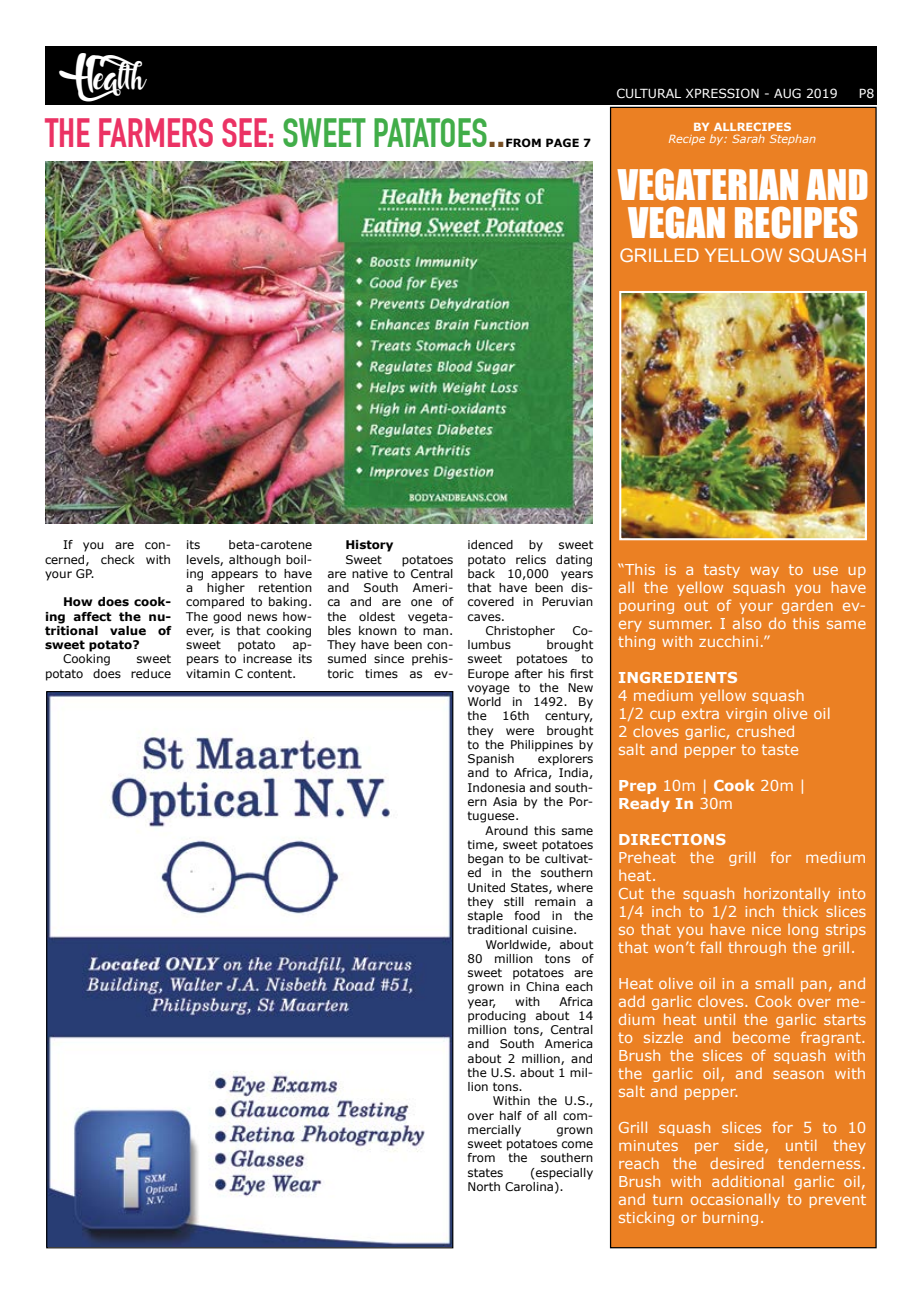
<style>
.page{position:relative;width:922px;height:1294px;background:#fff}
.page>*{position:absolute;margin:0;border:0;box-sizing:border-box;transform-origin:0 0}
.t1{font:700 40px "DIN Condensed";color:#eb3264}
.t2{font:38.75px/37.5px "Impact";color:#fff}
.t3{font:20px "Lostin Wild";color:#fff}
.t4{font:18.75px "Arial";color:#fff}
.t5{font:15px/18px "Verdana";color:#fff;text-align:justify}
.t6{font:700 15px/18px "Verdana";color:#fff}
.t7{font:12.5px "Verdana";color:#fff}
.t8{font:11.88px/14.2px "Verdana";color:#000;text-align:justify}
.t9{font:700 11.88px/14.2px "Verdana";color:#000;text-align:justify}
.t10{font:italic 11.25px "Verdana";color:#fff}
.t11{font:700 11.25px "Verdana";color:#fff}
.t12{font:700 11.25px "Verdana";color:#000}
.s1{color:#41ad49}
.s2{font-size:47.5px;color:#785025}
.s3{font-weight:400}
</style>
<div class="page">
<div style="left:45px;top:46px;width:831px;height:58px;background:#000"></div>
<div style="left:610px;top:107px;width:265px;height:1140px;background:#eb8023"></div>
<img style="left:622px;top:294px;width:241px;height:243px">
<div style="left:619px;top:291px;width:247px;height:249px;border:2px solid #fff"></div>
<img style="left:48px;top:693px;width:403px;height:553px">
<img style="left:45px;top:161px;width:547px;height:362px">
<h3 class="t3" style="left:66px;top:74px;width:114px">H ealth</h3>
<h1 class="t1" style="left:45px;top:109px;width:462px">THE FARMERS SEE: <span class="s1">SWEET PATATOES</span><span class="s2">..</span></h1>
<p class="t12" style="left:505px;top:135px;width:87px">FROM PAGE 7</p>
<p class="t7" style="left:616px;top:85px;width:223px">CULTURAL XPRESSION - AUG 2019</p>
<p class="t7" style="left:858px;top:85px;width:17px">P8</p>
<p class="t11" style="left:692px;top:120px;width:100px">BY ALLRECIPES</p>
<p class="t10" style="left:668px;top:131px;width:149px">Recipe by: Sarah Stephan</p>
<h2 class="t2" style="left:617px;top:165px;width:252px">VEGATERIAN AND<br>VEGAN RECIPES</h2>
<h3 class="t4" style="left:619px;top:243px;width:249px">GRILLED YELLOW SQUASH</h3>
<p class="t8" style="left:45px;top:538px;width:128px;text-indent:18px">If you are con&shy;cerned, check with your GP.</p>
<p class="t9" style="left:45px;top:595px;width:128px;text-indent:18px">How does cook&shy;ing affect the nu&shy;tritional value of sweet potato?</p>
<p class="t8" style="left:63px;top:652px;width:49px">Cooking</p>
<p class="t8" style="left:45px;top:652px;width:128px;text-align:right">sweet<br>potato does reduce</p>
<p class="t8" style="left:186px;top:538px;width:128px;text-indent:42px">beta-carotene levels, although boil&shy;ing appears to have a higher retention compared to baking.<br>The good news how&shy;ever, is that cooking sweet</p>
<p class="t8" style="left:186px;top:538px;width:16px">its</p>
<p class="t8" style="left:237px;top:638px;width:40px">potato</p>
<p class="t8" style="left:186px;top:638px;width:128px;text-indent:106px">ap&shy;pears to increase its vitamin C content.</p>
<p class="t9" style="left:345px;top:538px;width:50px">History</p>
<p class="t8" style="left:345px;top:552px;width:38px">Sweet</p>
<p class="t8" style="left:327px;top:552px;width:128px;text-indent:74px">potatoes are native to Central and South Ameri&shy;ca and are one of the oldest vegeta&shy;bles known to man.<br>They have been con&shy;sumed since prehis&shy;toric times as ev-</p>
<p class="t8" style="left:467px;top:538px;width:47px">idenced</p>
<p class="t8" style="left:528px;top:538px;width:16px">by</p>
<p class="t8" style="left:558px;top:538px;width:36px">sweet</p>
<p class="t8" style="left:467px;top:552px;width:127px">potato relics dating</p>
<p class="t8" style="left:467px;top:566px;width:127px">back 10,000 years</p>
<p class="t8" style="left:467px;top:581px;width:127px">that have been dis-</p>
<p class="t8" style="left:467px;top:595px;width:127px">covered in Peruvian</p>
<p class="t8" style="left:467px;top:609px;width:39px">caves.</p>
<p class="t8" style="left:485px;top:623px;width:71px">Christopher</p>
<p class="t8" style="left:572px;top:623px;width:22px">Co-</p>
<p class="t8" style="left:467px;top:638px;width:45px">lumbus</p>
<p class="t8" style="left:467px;top:638px;width:127px;text-indent:79px">brought sweet potatoes to Europe after his first voyage to the New World in 1492. By the</p>
<p class="t8" style="left:502px;top:709px;width:29px">16th</p>
<p class="t8" style="left:467px;top:709px;width:127px;text-indent:77px">century, they were brought to the Philippines by Spanish</p>
<p class="t8" style="left:467px;top:752px;width:127px;text-indent:70px">explorers and to Africa, India, Indonesia and south&shy;ern Asia by the Por&shy;tuguese.</p>
<p class="t8" style="left:467px;top:823px;width:127px;text-indent:18px">Around this same time, sweet potatoes began to be cultivat&shy;ed in the southern United States, where they still remain a staple food in the traditional cuisine.</p>
<p class="t8" style="left:467px;top:937px;width:127px;text-indent:18px">Worldwide, about 80 million tons of sweet potatoes are grown in China each year,</p>
<p class="t8" style="left:467px;top:994px;width:127px;text-indent:92px">Africa producing about 14 million tons, Central and South America about 2 million, and the U.S. about 1 mil&shy;lion tons.</p>
<p class="t8" style="left:467px;top:1094px;width:127px;text-indent:25px">Within the U.S., over half of all com&shy;mercially</p>
<p class="t8" style="left:515px;top:994px;width:27px">with</p>
<p class="t8" style="left:467px;top:1122px;width:127px;text-indent:89px">grown sweet potatoes come from the southern states</p>
<p class="t8" style="left:467px;top:1165px;width:127px;text-indent:62px">(especially<br>North Carolina).</p>
<p class="t5" style="left:618px;top:561px;width:250px">“This is a tasty way to use up all the yellow squash you have pouring out of your garden ev&shy;ery summer. I also do this same thing with zucchini.”</p>
<p class="t6" style="left:618px;top:668px;width:121px">INGREDIENTS</p>
<p class="t5" style="left:618px;top:687px;width:214px;text-align:left">4 medium yellow squash<br>1/2 cup extra virgin olive oil<br>2 cloves garlic, crushed<br>salt and pepper to taste</p>
<p class="t6" style="left:618px;top:776px;width:189px">Prep <span class="s3">10m |</span> Cook <span class="s3">20m |<br></span>Ready In <span class="s3">30m</span></p>
<p class="t6" style="left:618px;top:830px;width:110px">DIRECTIONS</p>
<p class="t5" style="left:618px;top:849px;width:250px;text-align:left">Preheat the grill for medium heat.<br>Cut the squash horizontally into<br>1/4 inch to 1/2 inch thick slices so that you have nice long strips that won’t fall through the grill.</p>
<p class="t5" style="left:618px;top:975px;width:250px">Heat olive oil in a small pan, and add garlic cloves. Cook over me&shy;dium heat until the garlic starts to sizzle and become fragrant.<br>Brush the slices of squash with the garlic oil, and season with salt and pepper.</p>
<p class="t5" style="left:618px;top:1119px;width:250px">Grill squash slices for 5 to 10 minutes per side, until they reach the desired tenderness.<br>Brush with additional garlic oil, and turn occasionally to prevent sticking or burning.</p>
</div>
